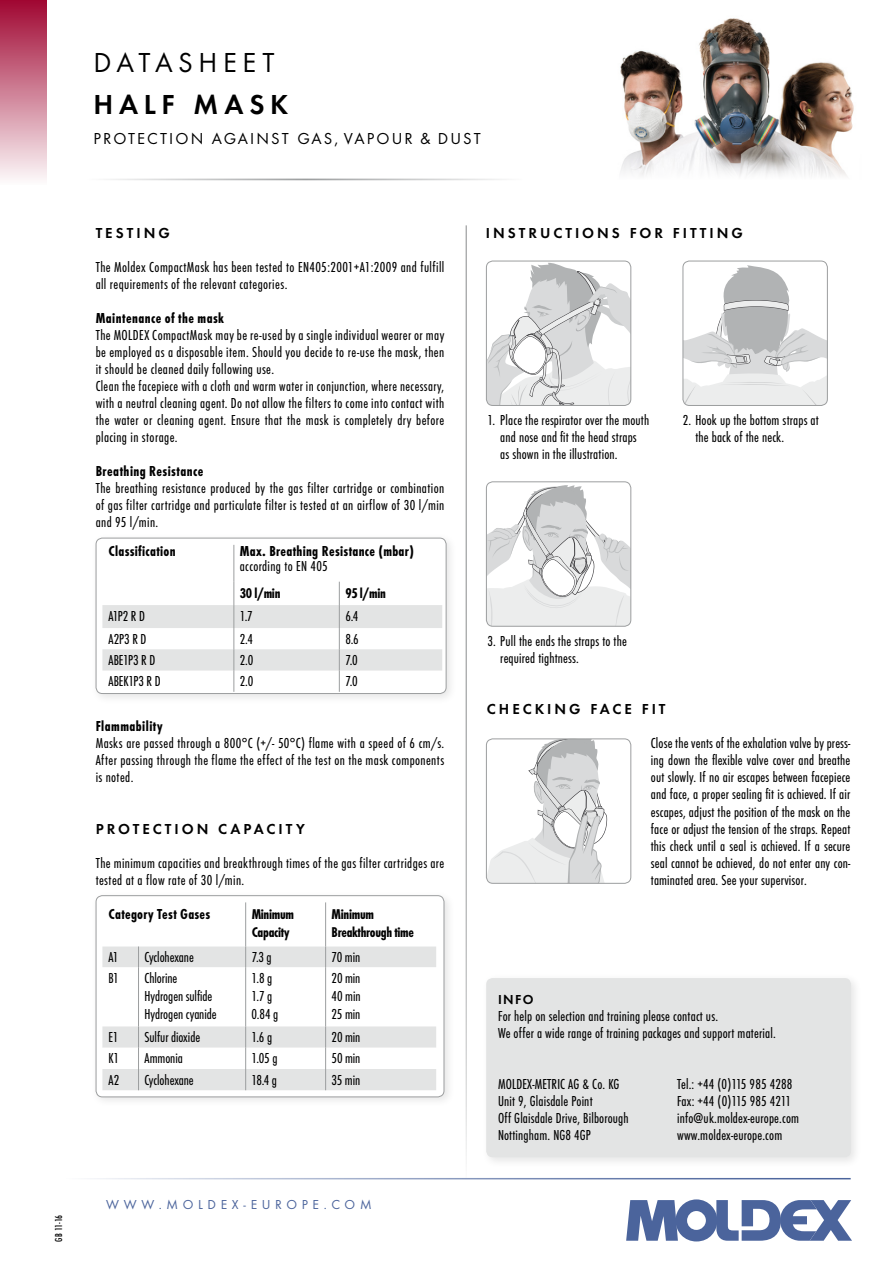
<style>
.page{position:relative;width:893px;height:1263px;background:#fff}
.page>*{position:absolute;margin:0;border:0;box-sizing:border-box;transform-origin:0 0}
.t1{font:28.5px "Futura TCE Boo";letter-spacing:.195em;color:#000}
.t2{font:28.5px "Futura TCE Dem";letter-spacing:.205em;color:#000}
.t3{font:16.5px "Futura TCE Boo";letter-spacing:.13em;color:#000}
.t4{font:15px/17px "Futura TCE Boo Con";letter-spacing:.02em;color:#000}
.t5{font:15px "Futura TCE Bol Con";letter-spacing:.025em;color:#000}
.t6{font:15px/18px "Futura TCE Boo Con";letter-spacing:-.005em;color:#000}
.t7{font:15px "Futura TCE Dem";letter-spacing:.2em;color:#000}
.t8{font:14.7px/18px "Futura TCE Bol Con";letter-spacing:-.02em;color:#000}
.t9{font:13.5px "Futura TCE Boo";letter-spacing:.345em;color:#4b649c}
.t10{font:13.5px "Futura TCE Dem";color:#000}
.t11{font:10.5px "Futura TCE Med Con";color:#000}
</style>
<div class="page">
<img style="left:620px;top:18px;width:234px;height:135px">
<div style="left:0;top:0;width:47px;height:185px;background:linear-gradient(to bottom,#a00732,#fdfbfc)"></div>
<svg style="left:626px;top:1199px;width:226px;height:42px"></svg>
<hr style="left:62px;top:1178px;width:789px;height:1px;background:#4b649c">
<hr style="left:85px;top:179px;width:437px;height:1px;background:#9c9e9f">
<svg style="left:621px;top:153px;width:226px;height:24px;fill:#f1f1f2"></svg>
<div style="left:481px;top:973px;width:381px;height:195px;background:#000;opacity:.1"></div>
<div style="left:486px;top:978px;width:365px;height:179px;background:#e3e4e4;border-radius:6px"></div>
<div style="left:90px;top:532px;width:368px;height:173px;background:#000;opacity:.1"></div>
<div style="left:96px;top:538px;width:350px;height:155px;background:#fff;border-radius:6px"></div>
<hr style="left:233px;top:545px;width:1px;height:37px;background:#9c9e9f">
<svg style="left:102px;top:582px;width:340px;height:110px"></svg>
<div style="left:96px;top:538px;width:350px;height:156px;border:1px solid #9c9e9f;border-radius:6px"></div>
<div style="left:90px;top:890px;width:365px;height:218px;background:#000;opacity:.1"></div>
<div style="left:96px;top:896px;width:348px;height:201px;background:#fff;border-radius:6px"></div>
<svg style="left:102px;top:946px;width:334px;height:80px"></svg>
<hr style="left:245px;top:902px;width:1px;height:44px;background:#9c9e9f">
<svg style="left:138px;top:946px;width:1px;height:21px"></svg>
<svg style="left:245px;top:946px;width:1px;height:21px"></svg>
<hr style="left:138px;top:967px;width:1px;height:59px;background:#9c9e9f">
<hr style="left:245px;top:967px;width:1px;height:59px;background:#9c9e9f">
<hr style="left:325px;top:902px;width:1px;height:44px;background:#9c9e9f">
<svg style="left:325px;top:946px;width:1px;height:21px"></svg>
<hr style="left:325px;top:967px;width:1px;height:59px;background:#9c9e9f">
<svg style="left:102px;top:1026px;width:334px;height:64px"></svg>
<div style="left:96px;top:895px;width:348px;height:202px;border:1px solid #9c9e9f;border-radius:6px"></div>
<hr style="left:466px;top:225px;width:1px;height:953px;background:#9c9e9f">
<svg style="left:486px;top:261px;width:145px;height:143px"></svg>
<div style="left:486px;top:261px;width:145px;height:145px;border:1px solid #9c9e9f;border-radius:7px"></div>
<svg style="left:683px;top:261px;width:143px;height:144px"></svg>
<div style="left:683px;top:261px;width:145px;height:145px;border:1px solid #9c9e9f;border-radius:7px"></div>
<svg style="left:486px;top:482px;width:145px;height:144px"></svg>
<div style="left:486px;top:482px;width:145px;height:144px;border:1px solid #9c9e9f;border-radius:7px"></div>
<svg style="left:486px;top:739px;width:145px;height:144px"></svg>
<div style="left:486px;top:739px;width:145px;height:144px;border:1px solid #9c9e9f;border-radius:7px"></div>
<p class="t11" style="left:53px;top:1242px;width:29px;rotate:-90deg">GB 11-16</p>
<h1 class="t1" style="left:94px;top:46px;width:182px">DATASHEET</h1>
<h1 class="t2" style="left:94px;top:88px;width:196px">HALF MASK</h1>
<p class="t3" style="left:94px;top:129px;width:389px">PROTECTION AGAINST GAS, VAPOUR &amp; DUST</p>
<p class="t7" style="left:96px;top:224px;width:76px">TESTING</p>
<p class="t4" style="left:96px;top:259px;width:350px">The Moldex CompactMask has been tested to EN405:2001+A1:2009 and fulfill all requirements of the relevant categories.</p>
<p class="t5" style="left:96px;top:309px;width:130px">Maintenance of the mask</p>
<p class="t4" style="left:96px;top:327px;width:350px">The MOLDEX CompactMask may be re-used by a single individual wearer or may be employed as a disposable item. Should you decide to re-use the mask, then it should be cleaned daily following use.<br>Clean the facepiece with a cloth and warm water in conjunction, where necessary, with a neutral cleaning agent. Do not allow the filters to come into contact with the water or cleaning agent. Ensure that the mask is completely dry before placing in storage.</p>
<p class="t5" style="left:96px;top:463px;width:109px">Breathing Resistance</p>
<p class="t4" style="left:96px;top:480px;width:350px;text-align:justify">The breathing resistance produced by the gas filter cartridge or combination of gas filter cartridge and particulate filter is tested at an airflow of 30 l/min and 95 l/min.</p>
<p class="t5" style="left:108px;top:542px;width:69px">Classification</p>
<p class="t5" style="left:240px;top:542px;width:176px">Max. Breathing Resistance (mbar)</p>
<p class="t4" style="left:240px;top:558px;width:89px">according to EN 405</p>
<p class="t8" style="left:240px;top:584px;width:42px">30 l/min</p>
<p class="t8" style="left:345px;top:584px;width:42px">95 l/min</p>
<p class="t4" style="left:108px;top:607px;width:38px">A1P2 R D</p>
<p class="t4" style="left:240px;top:607px;width:14px">1.7</p>
<p class="t4" style="left:345px;top:607px;width:15px">6.4</p>
<p class="t4" style="left:108px;top:630px;width:39px">A2P3 R D</p>
<p class="t4" style="left:240px;top:630px;width:15px">2.4</p>
<p class="t4" style="left:345px;top:630px;width:15px">8.6</p>
<p class="t4" style="left:108px;top:651px;width:48px">ABE1P3 R D</p>
<p class="t4" style="left:240px;top:651px;width:15px">2.0</p>
<p class="t4" style="left:345px;top:651px;width:14px">7.0</p>
<p class="t6" style="left:108px;top:672px;width:54px">ABEK1P3 R D</p>
<p class="t4" style="left:240px;top:673px;width:15px">2.0</p>
<p class="t4" style="left:345px;top:673px;width:14px">7.0</p>
<p class="t5" style="left:96px;top:718px;width:68px">Flammability</p>
<p class="t4" style="left:96px;top:735px;width:350px;text-align:justify">Masks are passed through a 800°C (+/- 50°C) flame with a speed of 6 cm/s.<br>After passing through the flame the effect of the test on the mask components is noted.</p>
<p class="t7" style="left:96px;top:819px;width:211px">PROTECTION CAPACITY</p>
<p class="t4" style="left:96px;top:854px;width:350px">The minimum capacities and breakthrough times of the gas filter cartridges are tested at a flow rate of 30 l/min.</p>
<p class="t5" style="left:108px;top:905px;width:103px">Category Test Gases</p>
<p class="t8" style="left:252px;top:905px;width:44px">Minimum<br>Capacity</p>
<p class="t8" style="left:332px;top:905px;width:84px">Minimum<br>Breakthrough time</p>
<p class="t4" style="left:108px;top:949px;width:12px">A1</p>
<p class="t6" style="left:145px;top:948px;width:51px">Cyclohexane</p>
<p class="t4" style="left:252px;top:949px;width:22px">7.3 g</p>
<p class="t4" style="left:332px;top:949px;width:30px">70 min</p>
<p class="t4" style="left:108px;top:969px;width:12px">B1</p>
<p class="t6" style="left:144px;top:969px;width:74px">Chlorine<br>Hydrogen sulfide<br>Hydrogen cyanide</p>
<p class="t4" style="left:252px;top:969px;width:28px;line-height:18px">1.8 g<br>1.7 g<br>0.84 g</p>
<p class="t4" style="left:332px;top:969px;width:30px;line-height:18px;text-align:justify">20 min 40 min 25 min</p>
<p class="t4" style="left:108px;top:1029px;width:11px">E1</p>
<p class="t6" style="left:144px;top:1028px;width:57px">Sulfur dioxide</p>
<p class="t4" style="left:252px;top:1029px;width:22px">1.6 g</p>
<p class="t4" style="left:332px;top:1029px;width:30px">20 min</p>
<p class="t4" style="left:108px;top:1050px;width:12px">K1</p>
<p class="t6" style="left:144px;top:1049px;width:40px">Ammonia</p>
<p class="t4" style="left:252px;top:1050px;width:27px">1.05 g</p>
<p class="t4" style="left:332px;top:1050px;width:30px">50 min</p>
<p class="t4" style="left:108px;top:1071px;width:12px">A2</p>
<p class="t6" style="left:144px;top:1071px;width:51px">Cyclohexane</p>
<p class="t4" style="left:252px;top:1071px;width:27px">18.4 g</p>
<p class="t4" style="left:332px;top:1071px;width:30px">35 min</p>
<p class="t9" style="left:106px;top:1197px;width:267px">WWW.MOLDEX-EUROPE.COM</p>
<p class="t7" style="left:486px;top:224px;width:259px">INSTRUCTIONS FOR FITTING</p>
<p class="t4" style="left:500px;top:412px;width:150px;text-indent:-13px">1. Place the respirator over the mouth and nose and fit the head straps as shown in the illustration.</p>
<p class="t4" style="left:695px;top:412px;width:125px;text-indent:-13px">2. Hook up the bottom straps at the back of the neck.</p>
<p class="t4" style="left:500px;top:633px;width:128px;text-indent:-13px">3. Pull the ends the straps to the required tightness.</p>
<p class="t7" style="left:487px;top:700px;width:180px">CHECKING FACE FIT</p>
<p class="t4" style="left:651px;top:735px;width:201px;text-align:justify">Close the vents of the exhalation valve by press&shy;ing down the flexible valve cover and breathe out slowly. If no air escapes between facepiece and face, a proper sealing fit is achieved. If air escapes, adjust the position of the mask on the face or adjust the tension of the straps. Repeat this check until a seal is achieved. If a secure seal cannot be achieved, do not enter any con&shy;taminated area. See your supervisor.</p>
<p class="t10" style="left:498px;top:991px;width:37px">INFO</p>
<p class="t4" style="left:498px;top:1007px;width:279px">For help on selection and training please contact us.<br>We offer a wide range of training packages and support material.</p>
<p class="t4" style="left:498px;top:1075px;width:132px">MOLDEX-METRIC AG &amp; Co. KG<br>Unit 9, Glaisdale Point<br>Off Glaisdale Drive, Bilborough<br>Nottingham. NG8 4GP</p>
<p class="t4" style="left:677px;top:1075px;width:123px">Tel.: +44 (0)115 985 4288<br>Fax: +44 (0)115 985 4211 info@uk.moldex-europe.com www.moldex-europe.com</p>
</div>
